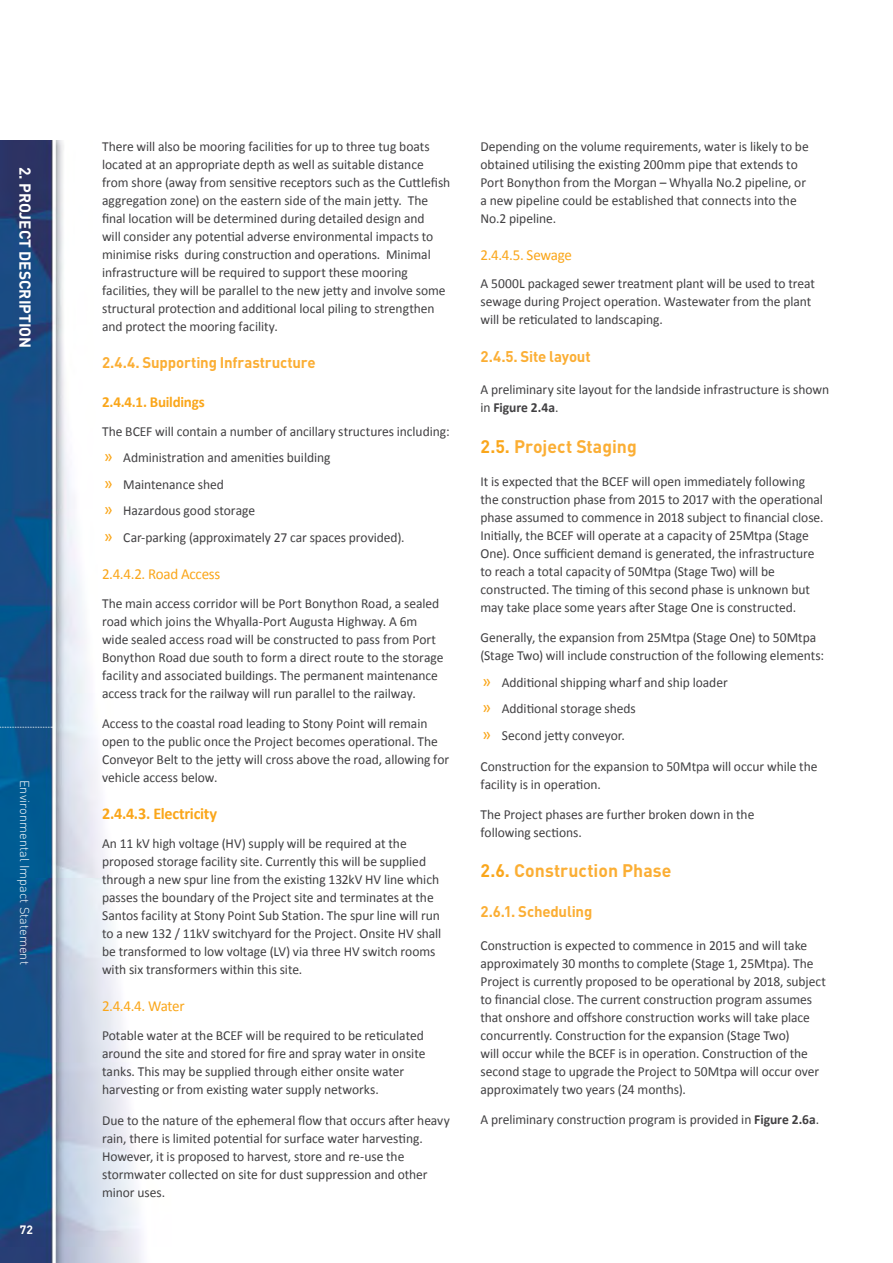
<style>
.page{position:relative;width:893px;height:1263px;background:#fff}
.page>*{position:absolute;margin:0;border:0;box-sizing:border-box;transform-origin:0 0}
.t1{font:700 18px "DIN";color:#fbae34}
.t2{font:700 16.5px "Calibri";letter-spacing:-.015em;color:#faa61a}
.t3{font:700 15.75px "DIN";color:#fff}
.t4{font:700 15.3px "DIN";letter-spacing:-.015em;color:#fbae34}
.t5{font:15.3px "Calibri";letter-spacing:-.02em;color:#faa61a}
.t6{font:700 15.3px "Calibri";letter-spacing:-.015em;color:#faa61a}
.Body{font:13.8px/18px "Calibri";letter-spacing:-.005em;color:#414042}
.t7{font:300 12.75px "DIN";color:#fff}
.t8{font:700 12px "DIN";color:#fff}
.s1{font-size:18px;color:#faa61a}
.s2{font-weight:700}
.s3{color:#faa61a}
</style>
<div class="page">
<img style="left:0;top:140px;width:142px;height:1123px">
<svg style="left:0;top:727px;width:53px;height:1px"></svg>
<p class="t3" style="left:36px;top:167px;width:183px;rotate:90deg">2. PROJECT DESCRIPTION</p>
<p class="t7" style="left:33px;top:780px;width:186px;rotate:90deg">Environmental Impact Statement</p>
<p class="t8" style="left:20px;top:1221px;width:15px">72</p>
<p class="Body" style="left:102px;top:137px;width:350px">There will also be mooring facilities for up to three tug boats located at an appropriate depth as well as suitable distance from shore (away from sensitive receptors such as the Cuttlefish aggregation zone) on the eastern side of the main jetty. The final location will be determined during detailed design and<br>will consider any potential adverse environmental impacts to minimise risks during construction and operations. Minimal infrastructure will be required to support these mooring facilities, they will be parallel to the new jetty and involve some structural protection and additional local piling to strengthen and protect the mooring facility.</p>
<p class="t4" style="left:102px;top:352px;width:215px">2.4.4. Supporting Infrastructure</p>
<p class="t6" style="left:102px;top:392px;width:104px">2.4.4.1. Buildings</p>
<p class="Body" style="left:102px;top:422px;width:349px">The BCEF will contain a number of ancillary structures including:</p>
<p class="Body" style="left:104px;top:449px;width:228px"><span class="s1">»</span> Administration and amenities building</p>
<p class="Body" style="left:104px;top:475px;width:122px"><span class="s1">»</span> Maintenance shed</p>
<p class="Body" style="left:104px;top:502px;width:153px"><span class="s1">»</span> Hazardous good storage</p>
<p class="Body" style="left:104px;top:528px;width:302px"><span class="s1">»</span> Car-parking (approximately 27 car spaces provided).</p>
<p class="t5" style="left:102px;top:564px;width:120px">2.4.4.2. Road Access</p>
<p class="Body" style="left:102px;top:594px;width:343px">The main access corridor will be Port Bonython Road, a sealed road which joins the Whyalla-Port Augusta Highway. A 6m wide sealed access road will be constructed to pass from Port Bonython Road due south to form a direct route to the storage facility and associated buildings. The permanent maintenance access track for the railway will run parallel to the railway.</p>
<p class="Body" style="left:102px;top:715px;width:349px">Access to the coastal road leading to Stony Point will remain open to the public once the Project becomes operational. The Conveyor Belt to the jetty will cross above the road, allowing for vehicle access below.</p>
<p class="t2" style="left:102px;top:803px;width:117px">2.4.4.3. Electricity</p>
<p class="Body" style="left:102px;top:834px;width:341px">An 11 kV high voltage (HV) supply will be required at the proposed storage facility site. Currently this will be supplied through a new spur line from the existing 132kV HV line which passes the boundary of the Project site and terminates at the Santos facility at Stony Point Sub Station. The spur line will run to a new 132 / 11kV switchyard for the Project. Onsite HV shall be transformed to low voltage (LV) via three HV switch rooms with six transformers within this site.</p>
<p class="t5" style="left:102px;top:996px;width:84px">2.4.4.4. Water</p>
<p class="Body" style="left:102px;top:1026px;width:325px">Potable water at the BCEF will be required to be reticulated around the site and stored for fire and spray water in onsite tanks. This may be supplied through either onsite water harvesting or from existing water supply networks.</p>
<p class="Body" style="left:102px;top:1111px;width:349px">Due to the nature of the ephemeral flow that occurs after heavy rain, there is limited potential for surface water harvesting.<br>However, it is proposed to harvest, store and re-use the stormwater collected on site for dust suppression and other minor uses.</p>
<p class="Body" style="left:480px;top:137px;width:330px">Depending on the volume requirements, water is likely to be obtained utilising the existing 200mm pipe that extends to Port Bonython from the Morgan – Whyalla No.2 pipeline, or a new pipeline could be established that connects into the No.2 pipeline.</p>
<p class="t5" style="left:480px;top:245px;width:93px">2.4.4.5. Sewage</p>
<p class="Body" style="left:480px;top:275px;width:336px">A 5000L packaged sewer treatment plant will be used to treat sewage during Project operation. Wastewater from the plant will be reticulated to landscaping.</p>
<p class="t4" style="left:480px;top:346px;width:112px">2.4.5. Site layout</p>
<p class="Body" style="left:480px;top:381px;width:350px">A preliminary site layout for the landside infrastructure is shown in <span class="s2">Figure 2.4a</span>.</p>
<p class="t1" style="left:480px;top:434px;width:158px"><span class="s3">2.5.</span> Project Staging</p>
<p class="Body" style="left:480px;top:472px;width:345px">It is expected that the BCEF will open immediately following the construction phase from 2015 to 2017 with the operational phase assumed to commence in 2018 subject to financial close.<br>Initially, the BCEF will operate at a capacity of 25Mtpa (Stage One). Once sufficient demand is generated, the infrastructure to reach a total capacity of 50Mtpa (Stage Two) will be constructed. The timing of this second phase is unknown but may take place some years after Stage One is constructed.</p>
<p class="Body" style="left:480px;top:629px;width:345px">Generally, the expansion from 25Mtpa (Stage One) to 50Mtpa (Stage Two) will include construction of the following elements:</p>
<p class="Body" style="left:482px;top:673px;width:247px"><span class="s1">»</span> Additional shipping wharf and ship loader</p>
<p class="Body" style="left:482px;top:700px;width:155px"><span class="s1">»</span> Additional storage sheds</p>
<p class="Body" style="left:482px;top:726px;width:144px"><span class="s1">»</span> Second jetty conveyor.</p>
<p class="Body" style="left:480px;top:757px;width:339px">Construction for the expansion to 50Mtpa will occur while the facility is in operation.</p>
<p class="Body" style="left:480px;top:806px;width:275px">The Project phases are further broken down in the following sections.</p>
<p class="t1" style="left:480px;top:859px;width:192px"><span class="s3">2.6.</span> Construction Phase</p>
<p class="t4" style="left:480px;top:901px;width:113px">2.6.1. Scheduling</p>
<p class="Body" style="left:480px;top:936px;width:347px">Construction is expected to commence in 2015 and will take approximately 30 months to complete (Stage 1, 25Mtpa). The Project is currently proposed to be operational by 2018, subject to financial close. The current construction program assumes that onshore and offshore construction works will take place concurrently. Construction for the expansion (Stage Two)<br>will occur while the BCEF is in operation. Construction of the second stage to upgrade the Project to 50Mtpa will occur over approximately two years (24 months).</p>
<p class="Body" style="left:480px;top:1111px;width:340px">A preliminary construction program is provided in <span class="s2">Figure 2.6a</span>.</p>
</div>
